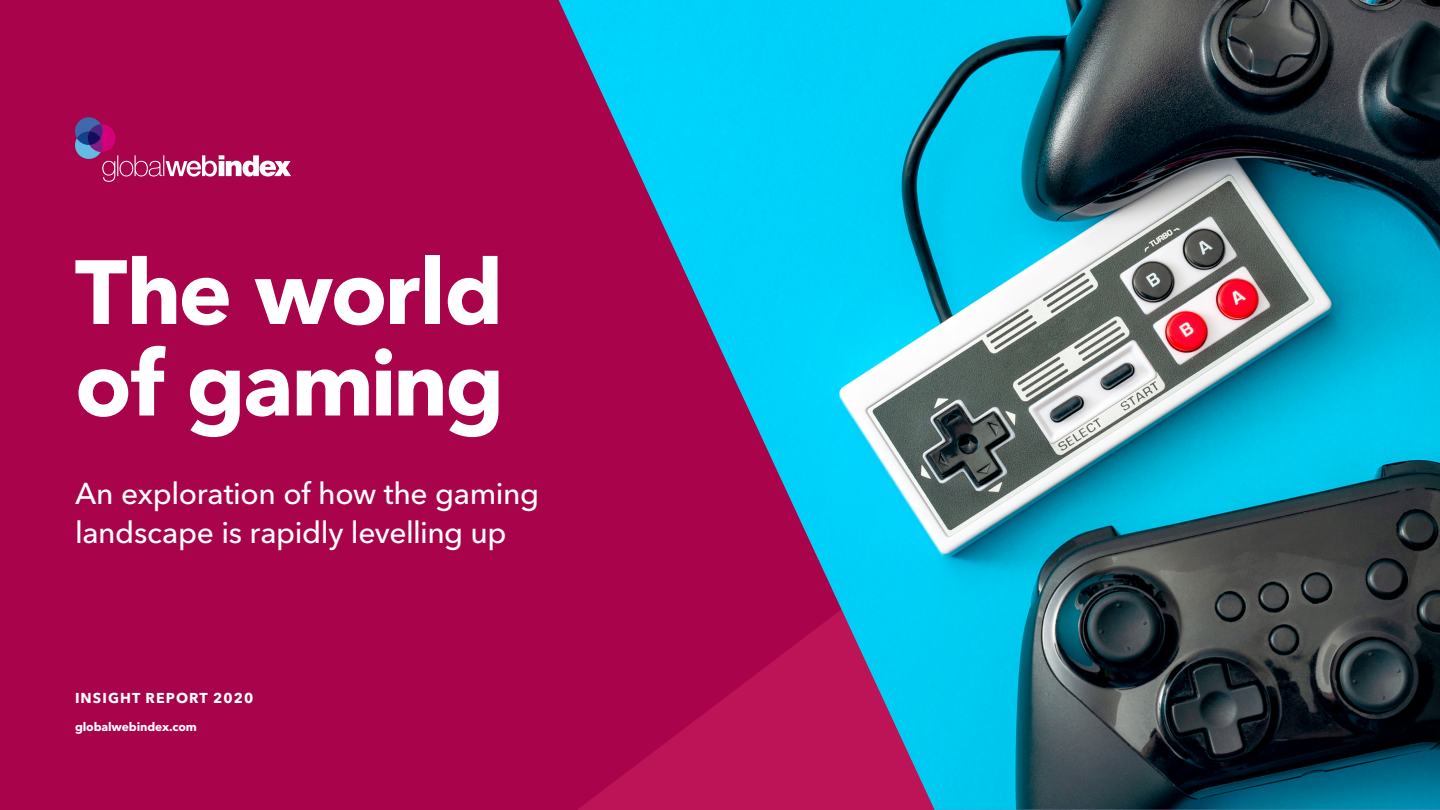
<style>
.page{position:relative;width:1440px;height:810px;background:#a8034b}
.page>*{position:absolute;margin:0;border:0;box-sizing:border-box;transform-origin:0 0}
.t1{font:700 90px/91.5px "Avenir Next LT Pro";letter-spacing:-.03em;color:#fff}
.t2{font:500 30px/39px "Avenir Next LT Pro";letter-spacing:-.015em;color:#fff}
.t3{font:700 14.25px "Avenir Next LT Pro";letter-spacing:.075em;color:#fff}
.t4{font:700 12px "Avenir Next LT Pro";letter-spacing:-.01em;color:#fff}
</style>
<div class="page">
<img style="left:559px;top:0;width:881px;height:810px">
<div style="left:75px;top:131px;width:28px;height:28px;background:#63bae3;border-radius:50%"></div>
<div style="left:75px;top:117px;width:28px;height:28px;background:#4069ab;border-radius:50%"></div>
<div style="left:77px;top:131px;width:24px;height:14px;background:#14408c;border-radius:50%"></div>
<svg style="left:88px;top:124px;width:203px;height:58px"></svg>
<h1 class="t1" style="left:75px;top:246px;width:431px">The world of gaming</h1>
<p class="t2" style="left:75px;top:474px;width:466px">An exploration of how the gaming landscape is rapidly levelling up</p>
<p class="t3" style="left:75px;top:689px;width:180px">INSIGHT REPORT 2020</p>
<p class="t4" style="left:75px;top:719px;width:123px">globalwebindex.com</p>
</div>
